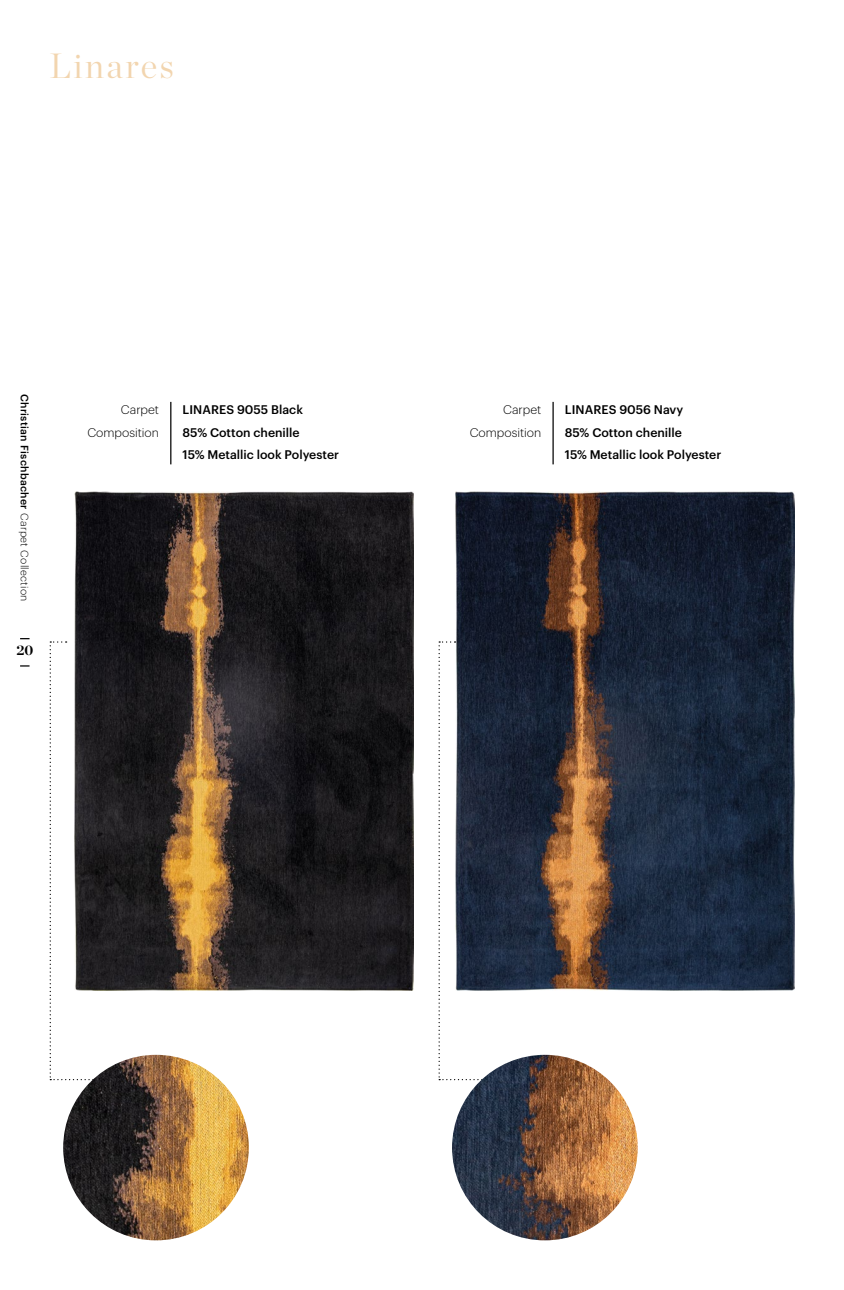
<style>
.page{position:relative;width:844px;height:1290px;background:#fff}
.page>*{position:absolute;margin:0;border:0;box-sizing:border-box;transform-origin:0 0}
.t1{font:300 35px "Chronicle Display";letter-spacing:.07em;color:#f2d5af}
.t2{font:700 14px "Chronicle Display";color:#000}
.t3{font:500 12.25px/22.8px "Graphik";color:#000}
.t4{font:300 12.25px/22.8px "Graphik";color:#000;text-align:right}
.t5{font:500 10.5px "Graphik";letter-spacing:.03em;color:#000}
.s1{font-weight:300}
</style>
<div class="page">
<img style="left:74px;top:491px;width:339px;height:499px">
<img style="left:455px;top:491px;width:339px;height:499px">
<hr style="left:170px;top:402px;width:1px;height:62px;background:#000">
<hr style="left:552px;top:402px;width:1px;height:62px;background:#000">
<svg style="left:50px;top:641px;width:72px;height:439px"></svg>
<svg style="left:438px;top:641px;width:72px;height:439px"></svg>
<img style="left:63px;top:1055px;width:186px;height:185px;border-radius:93px">
<img style="left:452px;top:1055px;width:185px;height:185px;border-radius:93px">
<h1 class="t1" style="left:50px;top:39px;width:126px">Linares</h1>
<p class="t5" style="left:33px;top:394px;width:209px;rotate:90deg">Christian Fischbacher <span class="s1">Carpet Collection</span></p>
<p class="t3" style="left:182px;top:397px;width:158px">LINARES 9055 Black<br>85% Cotton chenille<br>15% Metallic look Polyester</p>
<p class="t4" style="left:87px;top:397px;width:73px">Carpet<br>Composition</p>
<p class="t3" style="left:564px;top:397px;width:158px">LINARES 9056 Navy<br>85% Cotton chenille<br>15% Metallic look Polyester</p>
<p class="t4" style="left:469px;top:397px;width:73px">Carpet<br>Composition</p>
<p class="t2" style="left:16px;top:639px;width:18px">20</p>
</div>
